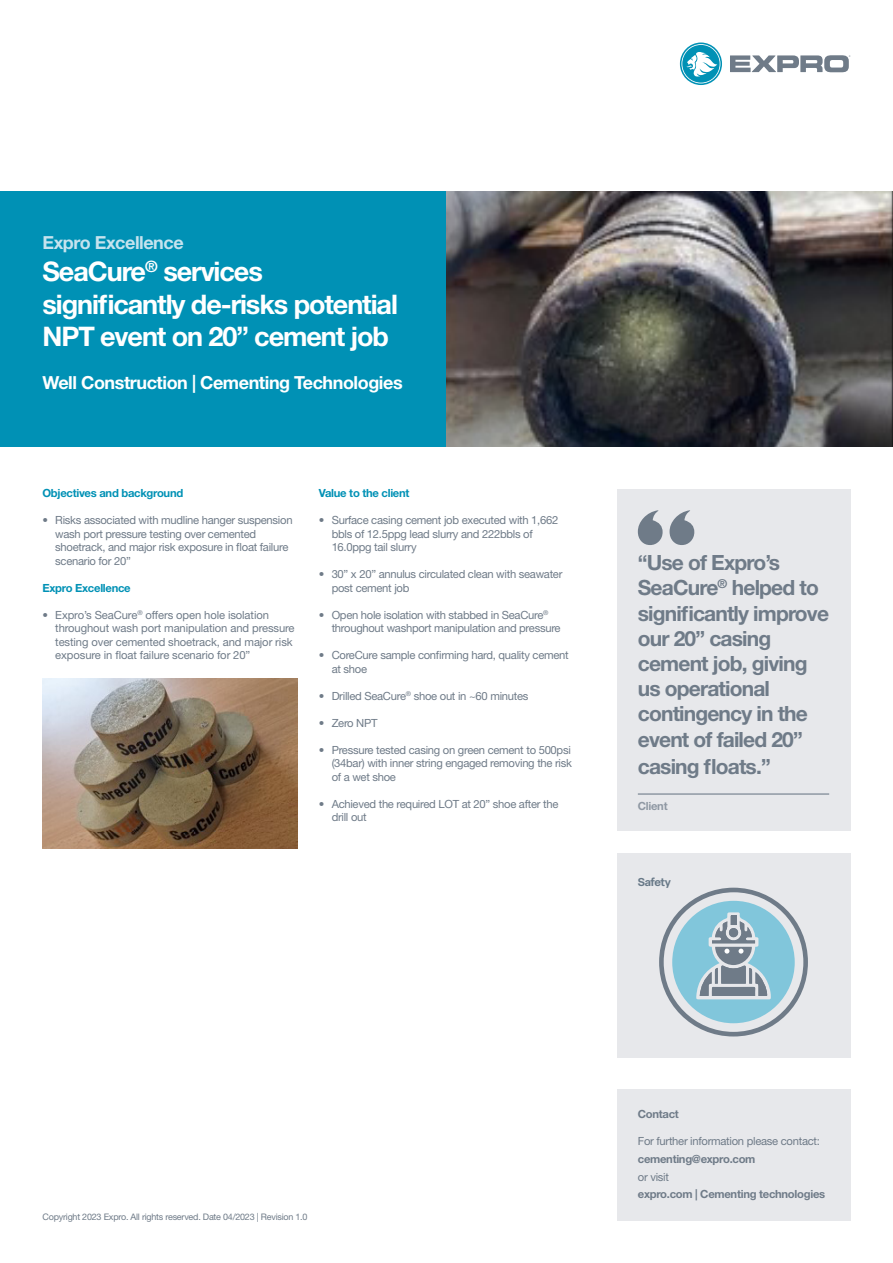
<style>
.page{position:relative;width:893px;height:1263px;background:#fff}
.page>*{position:absolute;margin:0;border:0;box-sizing:border-box;transform-origin:0 0}
.t1{font:700 27px/32.4px "Helvetica Neue LT Std";letter-spacing:-.04em;color:#fff}
.t2{font:700 21px/25.5px "Helvetica Neue LT Std";letter-spacing:-.04em;color:#6f7b88}
.t3{font:700 18px "Helvetica Neue LT Std";letter-spacing:-.025em;color:#fff}
.t4{font:700 18px "Helvetica Neue LT Std";letter-spacing:-.025em;color:#c6e3ee}
.t5{font:11.25px/13.5px "Helvetica Neue LT Std";letter-spacing:-.025em;color:#6f7b88}
.t6{font:700 11.25px "Helvetica Neue LT Std";letter-spacing:-.025em;color:#6f7b88}
.t7{font:700 11.25px "Helvetica Neue LT Std";letter-spacing:-.025em;color:#0091b5}
.t8{font:600 11.25px "Elza";letter-spacing:-.035em;color:#677887}
.t9{font:700 11.25px "Helvetica Neue LT Std";letter-spacing:-.025em;color:#8f98a3}
.t10{font:9px "Helvetica Neue LT Std";letter-spacing:-.025em;color:#6f7b88}
</style>
<div class="page">
<div style="left:0;top:191px;width:446px;height:255px;background:#0091b5"></div>
<img style="left:446px;top:191px;width:447px;height:255px">
<img style="left:43px;top:678px;width:255px;height:170px">
<div style="left:617px;top:853px;width:233px;height:205px;background:#e7e8eb"></div>
<svg style="left:659px;top:888px;width:149px;height:148px"></svg>
<svg style="left:680px;top:43px;width:42px;height:42px"></svg>
<svg style="left:730px;top:55px;width:120px;height:17px"></svg>
<div style="left:617px;top:1089px;width:233px;height:131px;background:#e7e8eb"></div>
<div style="left:617px;top:489px;width:233px;height:342px;background:#e7e8eb"></div>
<hr style="left:638px;top:793px;width:191px;height:2px;background:#8f98a3">
<svg style="left:638px;top:510px;width:56px;height:35px"></svg>
<h3 class="t4" style="left:43px;top:231px;width:143px">Expro Excellence</h3>
<h1 class="t1" style="left:43px;top:255px;width:357px">SeaCure<sup>®</sup> services significantly de-risks potential<br>NPT event on 20” cement job</h1>
<h3 class="t3" style="left:43px;top:372px;width:362px">Well Construction | Cementing Technologies</h3>
<p class="t7" style="left:43px;top:486px;width:142px">Objectives and background</p>
<p class="t5" style="left:55px;top:513px;width:239px;text-indent:-13px">• Risks associated with mudline hanger suspension wash port pressure testing over cemented shoetrack, and major risk exposure in float failure scenario for 20”</p>
<p class="t7" style="left:43px;top:581px;width:90px">Expro Excellence</p>
<p class="t5" style="left:55px;top:608px;width:241px;text-indent:-13px">• Expro’s SeaCure<sup>®</sup> offers open hole isolation throughout wash port manipulation and pressure testing over cemented shoetrack, and major risk exposure in float failure scenario for 20”</p>
<p class="t7" style="left:319px;top:486px;width:92px">Value to the client</p>
<p class="t5" style="left:332px;top:513px;width:228px;text-indent:-13px">• Surface casing cement job executed with 1,662 bbls of 12.5ppg lead slurry and 222bbls of<br>16.0ppg tail slurry</p>
<p class="t5" style="left:332px;top:567px;width:232px;text-indent:-13px">• 30” x 20” annulus circulated clean with seawater post cement job</p>
<p class="t5" style="left:332px;top:608px;width:230px;text-indent:-13px">• Open hole isolation with stabbed in SeaCure<sup>® </sup>throughout washport manipulation and pressure</p>
<p class="t5" style="left:332px;top:648px;width:239px;text-indent:-13px">• CoreCure sample confirming hard, quality cement at shoe</p>
<p class="t5" style="left:319px;top:689px;width:211px">• Drilled SeaCure<sup>®</sup> shoe out in ~60 minutes</p>
<p class="t5" style="left:319px;top:716px;width:60px">• Zero NPT</p>
<p class="t5" style="left:332px;top:743px;width:242px;text-align:justify;text-indent:-13px">• Pressure tested casing on green cement to 500psi (34bar) with inner string engaged removing the risk of a wet shoe</p>
<p class="t5" style="left:332px;top:797px;width:228px;text-indent:-13px">• Achieved the required LOT at 20” shoe after the drill out</p>
<h2 class="t2" style="left:638px;top:549px;width:193px">“Use of Expro’s<br>SeaCure<sup>®</sup> helped to significantly improve our 20” casing cement job, giving us operational contingency in the event of failed 20” casing floats.”</h2>
<p class="t9" style="left:638px;top:799px;width:31px">Client</p>
<p class="t8" style="left:638px;top:873px;width:35px">Safety</p>
<p class="t10" style="left:43px;top:1212px;width:267px">Copyright 2023 Expro. All rights reserved. Date 04/2023 | Revision 1.0</p>
<p class="t6" style="left:638px;top:1107px;width:43px">Contact</p>
<p class="t5" style="left:638px;top:1134px;width:184px">For further information please contact:</p>
<p class="t6" style="left:638px;top:1152px;width:119px">cementing@expro.com</p>
<p class="t5" style="left:638px;top:1170px;width:33px">or visit</p>
<p class="t6" style="left:638px;top:1187px;width:189px">expro.com | Cementing technologies</p>
</div>
